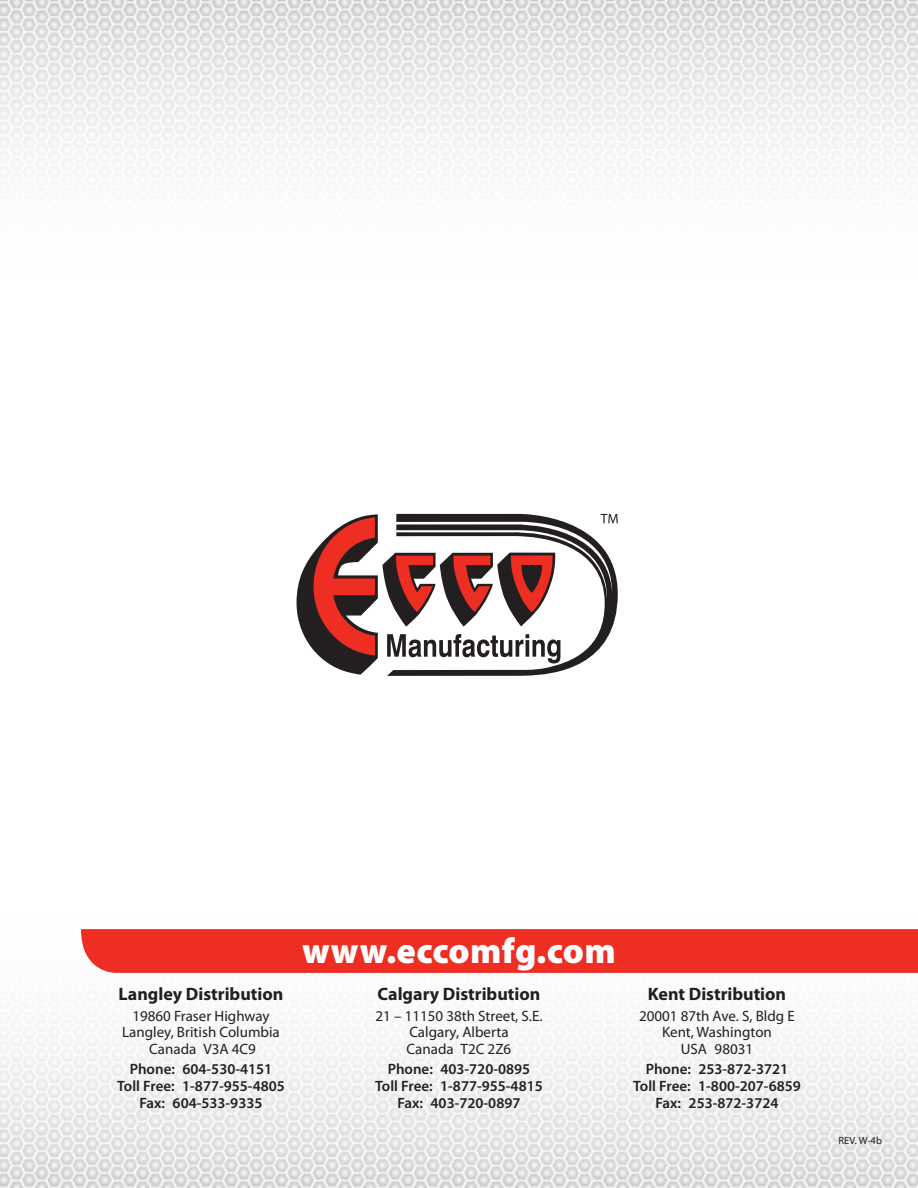
<style>
.page{position:relative;width:918px;height:1188px;background:#fff}
.page>*{position:absolute;margin:0;border:0;box-sizing:border-box;transform-origin:0 0}
.t1{font:900 36px "Myriad Pro";letter-spacing:.01em;color:#fff}
.t2{font:700 18px "Myriad Pro";color:#231f20}
.t3{font:600 15px/16.8px "Myriad Pro";color:#231f20;text-align:center}
.t4{font:15px/16.8px "Myriad Pro";color:#231f20;text-align:center}
.t5{font:10.5px "Myriad Pro";color:#231f20}
</style>
<div class="page">
<img style="left:0;top:1016px;width:918px;height:172px">
<img style="left:0;top:0;width:918px;height:174px">
<svg style="left:297px;top:514px;width:321px;height:162px"></svg>
<div style="left:81px;top:929px;width:837px;height:44px;background:#ee2e22"></div>
<p class="t2" style="left:119px;top:982px;width:166px">Langley Distribution</p>
<p class="t4" style="left:122px;top:1007px;width:159px">19860 Fraser Highway<br>Langley, British Columbia<br>Canada V3A 4C9</p>
<p class="t3" style="left:117px;top:1060px;width:169px">Phone: 604-530-4151<br>Toll Free: 1-877-955-4805<br>Fax: 604-533-9335</p>
<h1 class="t1" style="left:302px;top:927px;width:315px">www.eccomfg.com</h1>
<p class="t2" style="left:378px;top:982px;width:164px">Calgary Distribution</p>
<p class="t4" style="left:376px;top:1007px;width:168px">21 – 11150 38th Street, S.E.<br>Calgary, Alberta<br>Canada T2C 2Z6</p>
<p class="t3" style="left:375px;top:1060px;width:169px">Phone: 403-720-0895<br>Toll Free: 1-877-955-4815<br>Fax: 403-720-0897</p>
<p class="t2" style="left:648px;top:982px;width:140px">Kent Distribution</p>
<p class="t4" style="left:639px;top:1007px;width:157px">20001 87th Ave. S, Bldg E<br>Kent, Washington<br>USA 98031</p>
<p class="t3" style="left:633px;top:1060px;width:169px">Phone: 253-872-3721<br>Toll Free: 1-800-207-6859<br>Fax: 253-872-3724</p>
<p class="t5" style="left:838px;top:1134px;width:45px">REV. W-4b</p>
</div>
